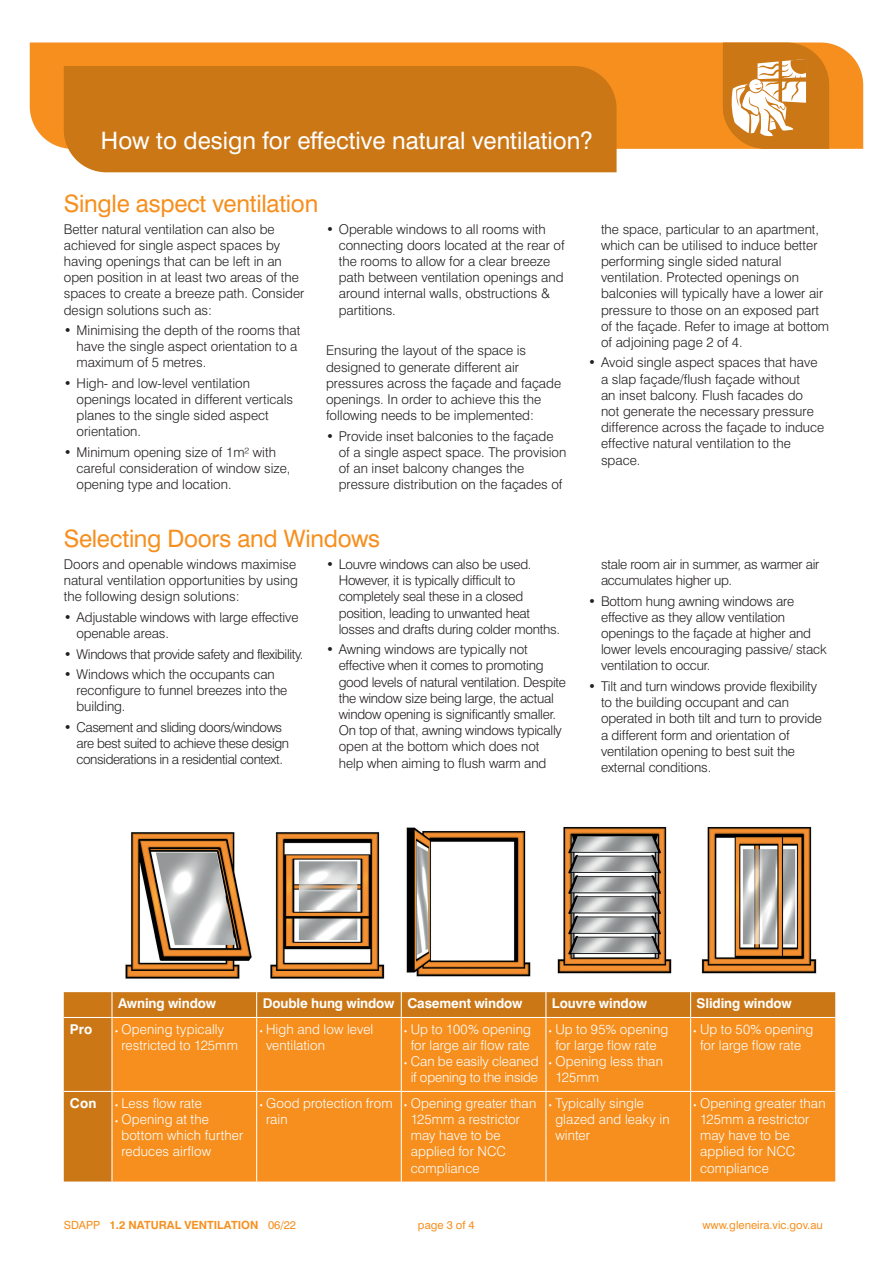
<style>
.page{position:relative;width:893px;height:1263px;background:#fff}
.page>*{position:absolute;margin:0;border:0;box-sizing:border-box;transform-origin:0 0}
.t1{font:24px "Swiss 721 Roman";color:#fff}
.body_text{font:24px "Swiss 721 Roman";letter-spacing:-.01em;color:#f68f1e}
.sub_heading{font:24px "Swiss 721 Roman";letter-spacing:-.01em;color:#f68f1e}
.body_text-2{font:300 13.5px/16.2px "Swiss 721";color:#231f20}
.body_text-3{font:300 13.5px/16.2px "Swiss 721";letter-spacing:-.02em;color:#231f20}
.t2{font:300 13.5px/16.2px "Swiss 721";letter-spacing:.01em;color:#fff}
.bullet_points{font:300 13.5px/16.2px "Swiss 721";color:#231f20}
.body_text-4{font:300 13.5px/16.2px "Swiss 721";letter-spacing:-.03em;color:#231f20}
.body_text-5{font:700 13.5px "Swiss 721";letter-spacing:-.01em;color:#fff}
.t3{font:300 13.5px/16.2px "Swiss 721";letter-spacing:-.01em;color:#fff;text-align:center}
.t4{font:700 11.25px "Swiss 721";color:#f68f1e}
.t5{font:11.25px "Swiss 721 Roman";color:#f68f1e}
.s1{font-family:"Myriad Pro";font-weight:400;font-size:10.5px}
.s2{font-family:"Swiss 721 Roman";font-weight:400}
</style>
<div class="page">
<div style="left:30px;top:43px;width:833px;height:106px;background:#f68f1e"></div>
<div style="left:64px;top:66px;width:553px;height:106px;background:#cb7716"></div>
<img style="left:125px;top:832px;width:127px;height:147px">
<img style="left:270px;top:832px;width:115px;height:147px">
<img style="left:406px;top:827px;width:125px;height:150px">
<img style="left:701px;top:827px;width:116px;height:147px">
<img style="left:557px;top:827px;width:115px;height:147px">
<div style="left:64px;top:992px;width:771px;height:189px;background:#cb7716"></div>
<div style="left:113px;top:1018px;width:722px;height:163px;background:#f68f1e"></div>
<hr style="left:111px;top:992px;width:2px;height:25px;background:#fff">
<svg style="left:256px;top:992px;width:1px;height:25px"></svg>
<svg style="left:401px;top:992px;width:1px;height:25px"></svg>
<svg style="left:545px;top:992px;width:1px;height:25px"></svg>
<svg style="left:690px;top:992px;width:1px;height:25px"></svg>
<hr style="left:64px;top:1017px;width:48px;height:1px;background:#fff">
<hr style="left:112px;top:1017px;width:145px;height:1px;background:#fff">
<hr style="left:111px;top:1018px;width:2px;height:73px;background:#fff">
<hr style="left:257px;top:1017px;width:144px;height:1px;background:#fff">
<hr style="left:256px;top:1018px;width:1px;height:73px;background:#fff">
<hr style="left:401px;top:1017px;width:145px;height:1px;background:#fff">
<hr style="left:401px;top:1018px;width:1px;height:73px;background:#fff">
<hr style="left:546px;top:1017px;width:145px;height:1px;background:#fff">
<hr style="left:545px;top:1018px;width:1px;height:73px;background:#fff">
<hr style="left:691px;top:1017px;width:144px;height:1px;background:#fff">
<hr style="left:690px;top:1018px;width:1px;height:73px;background:#fff">
<hr style="left:64px;top:1091px;width:48px;height:1px;background:#fff">
<hr style="left:112px;top:1091px;width:145px;height:1px;background:#fff">
<hr style="left:111px;top:1092px;width:2px;height:89px;background:#fff">
<hr style="left:257px;top:1091px;width:144px;height:1px;background:#fff">
<hr style="left:256px;top:1092px;width:1px;height:89px;background:#fff">
<hr style="left:401px;top:1091px;width:145px;height:1px;background:#fff">
<hr style="left:401px;top:1092px;width:1px;height:89px;background:#fff">
<hr style="left:546px;top:1091px;width:145px;height:1px;background:#fff">
<hr style="left:545px;top:1092px;width:1px;height:89px;background:#fff">
<hr style="left:691px;top:1091px;width:144px;height:1px;background:#fff">
<hr style="left:690px;top:1092px;width:1px;height:89px;background:#fff">
<svg style="left:723px;top:43px;width:106px;height:106px"></svg>
<p class="t1" style="left:101px;top:126px;width:493px">How to design for effective natural ventilation?</p>
<p class="sub_heading" style="left:64px;top:189px;width:256px">Single aspect ventilation</p>
<p class="body_text-2" style="left:64px;top:220px;width:242px">Better natural ventilation can also be achieved for single aspect spaces by having openings that can be left in an open position in at least two areas of the spaces to create a breeze path. Consider design solutions such as:</p>
<p class="body_text-2" style="left:77px;top:322px;width:225px;text-indent:-13px">• Minimising the depth of the rooms that have the single aspect orientation to a maximum of 5 metres.</p>
<p class="body_text-2" style="left:77px;top:375px;width:218px;text-indent:-13px">• High- and low-level ventilation openings located in different verticals planes to the single sided aspect orientation.</p>
<p class="body_text-2" style="left:77px;top:444px;width:215px;text-indent:-13px">• Minimum opening size of 1m² with careful consideration of window size, opening type and location.</p>
<p class="body_text-2" style="left:339px;top:220px;width:227px;text-indent:-13px">• Operable windows to all rooms with connecting doors located at the rear of the rooms to allow for a clear breeze path between ventilation openings and around internal walls, obstructions &amp; partitions.</p>
<p class="bullet_points" style="left:326px;top:342px;width:237px">Ensuring the layout of the space is designed to generate different air pressures across the façade and façade openings. In order to achieve this the following needs to be implemented:</p>
<p class="body_text-2" style="left:339px;top:428px;width:229px;text-indent:-13px">• Provide inset balconies to the façade of a single aspect space. The provision of an inset balcony changes the pressure distribution on the façades of</p>
<p class="body_text" style="left:64px;top:524px;width:318px">Selecting Doors and Windows</p>
<p class="body_text-2" style="left:64px;top:556px;width:236px">Doors and openable windows maximise natural ventilation opportunities by using the following design solutions:</p>
<p class="body_text-2" style="left:77px;top:609px;width:223px;text-indent:-13px">• Adjustable windows with large effective openable areas.</p>
<p class="body_text-4" style="left:64px;top:645px;width:241px">• Windows that provide safety and flexibility.</p>
<p class="body_text-2" style="left:77px;top:666px;width:212px;text-indent:-13px">• Windows which the occupants can reconfigure to funnel breezes into the building.</p>
<p class="body_text-4" style="left:77px;top:719px;width:214px;text-indent:-13px">• Casement and sliding doors/windows are best suited to achieve these design considerations in a residential context.</p>
<p class="body_text-3" style="left:339px;top:556px;width:223px;text-indent:-13px">• Louvre windows can also be used.<br>However, it is typically difficult to completely seal these in a closed position, leading to unwanted heat losses and drafts during colder months.</p>
<p class="body_text-3" style="left:339px;top:641px;width:229px;text-indent:-13px">• Awning windows are typically not effective when it comes to promoting good levels of natural ventilation. Despite the window size being large, the actual window opening is significantly smaller.<br>On top of that, awning windows typically open at the bottom which does not help when aiming to flush warm and</p>
<p class="body_text-2" style="left:601px;top:220px;width:230px">the space, particular to an apartment, which can be utilised to induce better performing single sided natural ventilation. Protected openings on balconies will typically have a lower air pressure to those on an exposed part of the façade. Refer to image at bottom of adjoining page 2 of 4.</p>
<p class="body_text-2" style="left:601px;top:354px;width:225px;text-indent:-13px">• Avoid single aspect spaces that have a slap façade/flush façade without<br>an inset balcony. Flush facades do not generate the necessary pressure difference across the façade to induce effective natural ventilation to the space.</p>
<p class="body_text-3" style="left:601px;top:556px;width:220px">stale room air in summer, as warmer air accumulates higher up.</p>
<p class="body_text-2" style="left:601px;top:593px;width:227px;text-indent:-13px">• Bottom hung awning windows are effective as they allow ventilation openings to the façade at higher and lower levels encouraging passive/ stack ventilation to occur.</p>
<p class="body_text-2" style="left:601px;top:678px;width:222px;text-indent:-13px">• Tilt and turn windows provide flexibility to the building occupant and can operated in both tilt and turn to provide a different form and orientation of ventilation opening to best suit the external conditions.</p>
<p class="body_text-5" style="left:118px;top:995px;width:100px">Awning window</p>
<p class="body_text-5" style="left:263px;top:995px;width:133px">Double hung window</p>
<p class="body_text-5" style="left:407px;top:995px;width:117px">Casement window</p>
<p class="body_text-5" style="left:552px;top:995px;width:97px">Louvre window</p>
<p class="body_text-5" style="left:697px;top:995px;width:97px">Sliding window</p>
<p class="body_text-5" style="left:70px;top:1021px;width:24px">Pro</p>
<p class="t2" style="left:121px;top:1021px;width:118px;text-indent:-6px"><span class="s1">•</span> Opening typically restricted to 125mm</p>
<p class="t2" style="left:266px;top:1021px;width:109px;text-indent:-6px"><span class="s1">•</span> High and low level ventilation</p>
<p class="t2" style="left:404px;top:1021px;width:128px;text-align:center"><span class="s1">•</span> Up to 100% opening for large air flow rate</p>
<p class="t3" style="left:404px;top:1053px;width:136px"><span class="s1">•</span> Can be easily cleaned if opening to the inside</p>
<p class="t2" style="left:549px;top:1021px;width:121px;text-align:center"><span class="s1">•</span> Up to 95% opening for large flow rate</p>
<p class="t2" style="left:555px;top:1053px;width:109px;text-indent:-6px"><span class="s1">•</span> Opening less than<br>125mm</p>
<p class="t2" style="left:694px;top:1021px;width:121px;text-align:center"><span class="s1">•</span> Up to 50% opening for large flow rate</p>
<p class="body_text-5" style="left:70px;top:1095px;width:28px">Con</p>
<p class="t2" style="left:115px;top:1095px;width:88px"><span class="s1">•</span> Less flow rate</p>
<p class="t2" style="left:121px;top:1111px;width:123px;text-indent:-6px"><span class="s1">•</span> Opening at the bottom which further reduces airflow</p>
<p class="t2" style="left:266px;top:1095px;width:128px;text-indent:-6px"><span class="s1">•</span> Good protection from rain</p>
<p class="t2" style="left:411px;top:1095px;width:127px;text-indent:-6px"><span class="s1">•</span> Opening greater than<br>125mm a restrictor may have to be applied for NCC compliance</p>
<p class="t2" style="left:555px;top:1095px;width:116px;text-indent:-6px"><span class="s1">•</span> Typically single glazed and leaky in winter</p>
<p class="t2" style="left:700px;top:1095px;width:127px;text-indent:-6px"><span class="s1">•</span> Opening greater than<br>125mm a restrictor may have to be applied for NCC compliance</p>
<p class="t4" style="left:64px;top:1218px;width:234px"><span class="s2">SDAPP</span> 1.2 NATURAL VENTILATION <span class="s2">06/22</span></p>
<p class="t5" style="left:418px;top:1218px;width:58px">page 3 of 4</p>
<p class="t5" style="left:702px;top:1218px;width:122px">www.gleneira.vic.gov.au</p>
</div>
